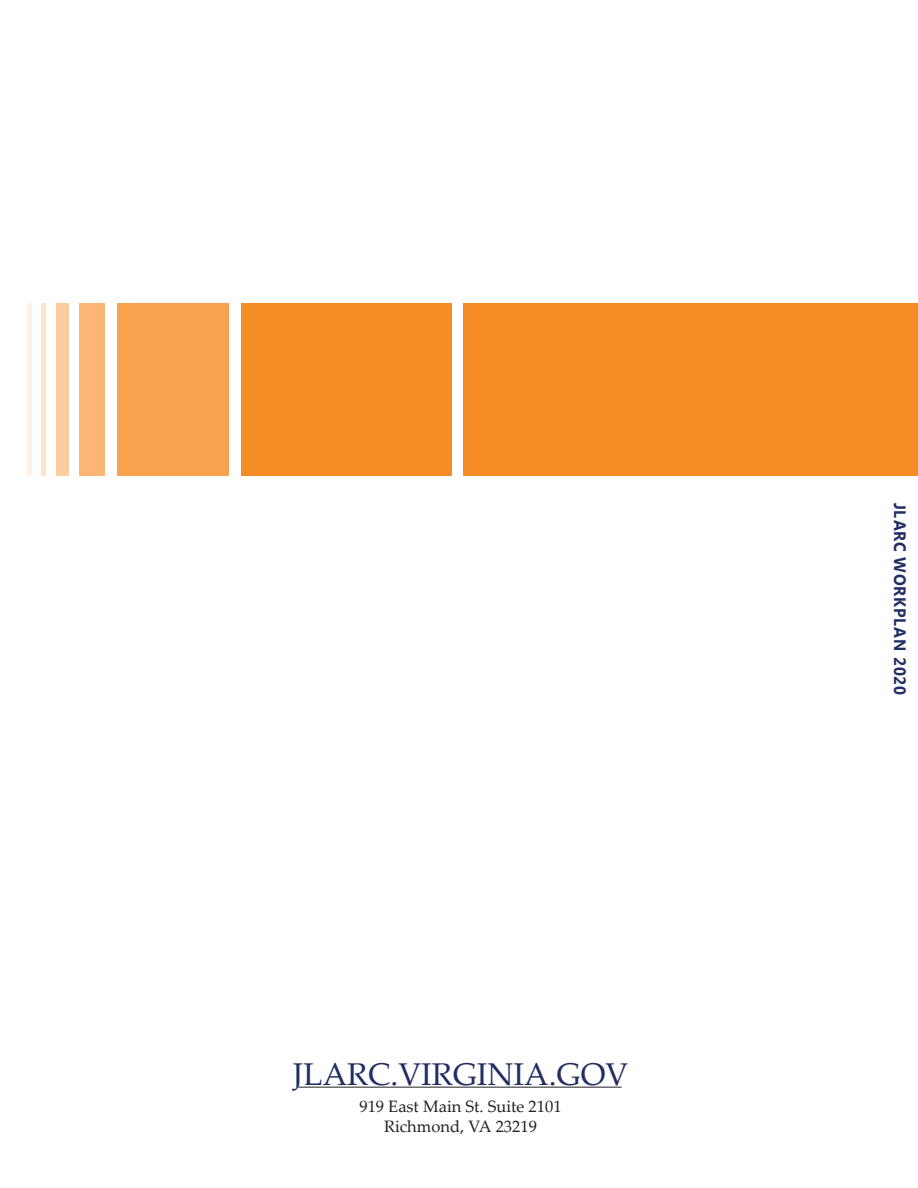
<style>
.page{position:relative;width:918px;height:1188px;background:#fff}
.page>*{position:absolute;margin:0;border:0;box-sizing:border-box;transform-origin:0 0}
.t1{font:31.5px "Palatino Linotype";color:#202e63}
.t2{font:16.5px "Palatino Linotype";color:#231f20}
.t3{font:700 16.5px "Segoe UI";letter-spacing:.05em;color:#202e63;scale:.94 1}
</style>
<div class="page">
<hr style="left:298px;top:1087px;width:324px;height:1px;background:#231f20">
<div style="left:464px;top:303px;width:454px;height:173px;background:#f68c25"></div>
<div style="left:241px;top:303px;width:210px;height:173px;background:#f68c25"></div>
<div style="left:117px;top:303px;width:112px;height:173px;background:#f8a14e"></div>
<div style="left:79px;top:303px;width:26px;height:173px;background:#fbb676"></div>
<div style="left:56px;top:303px;width:13px;height:173px;background:#fccd9e"></div>
<div style="left:41px;top:303px;width:5px;height:173px;background:#fee4ca"></div>
<div style="left:27px;top:303px;width:5px;height:173px;background:#fef1e3"></div>
<p class="t1" style="left:293px;top:1052px;width:337px">JLARC.VIRGINIA.GOV</p>
<p class="t2" style="left:359px;top:1095px;width:204px">919 East Main St. Suite 2101</p>
<p class="t2" style="left:384px;top:1114px;width:154px">Richmond, VA 23219</p>
<p class="t3" style="left:912px;top:503px;width:206px;rotate:90deg">JLARC WORKPLAN 2020</p>
</div>
